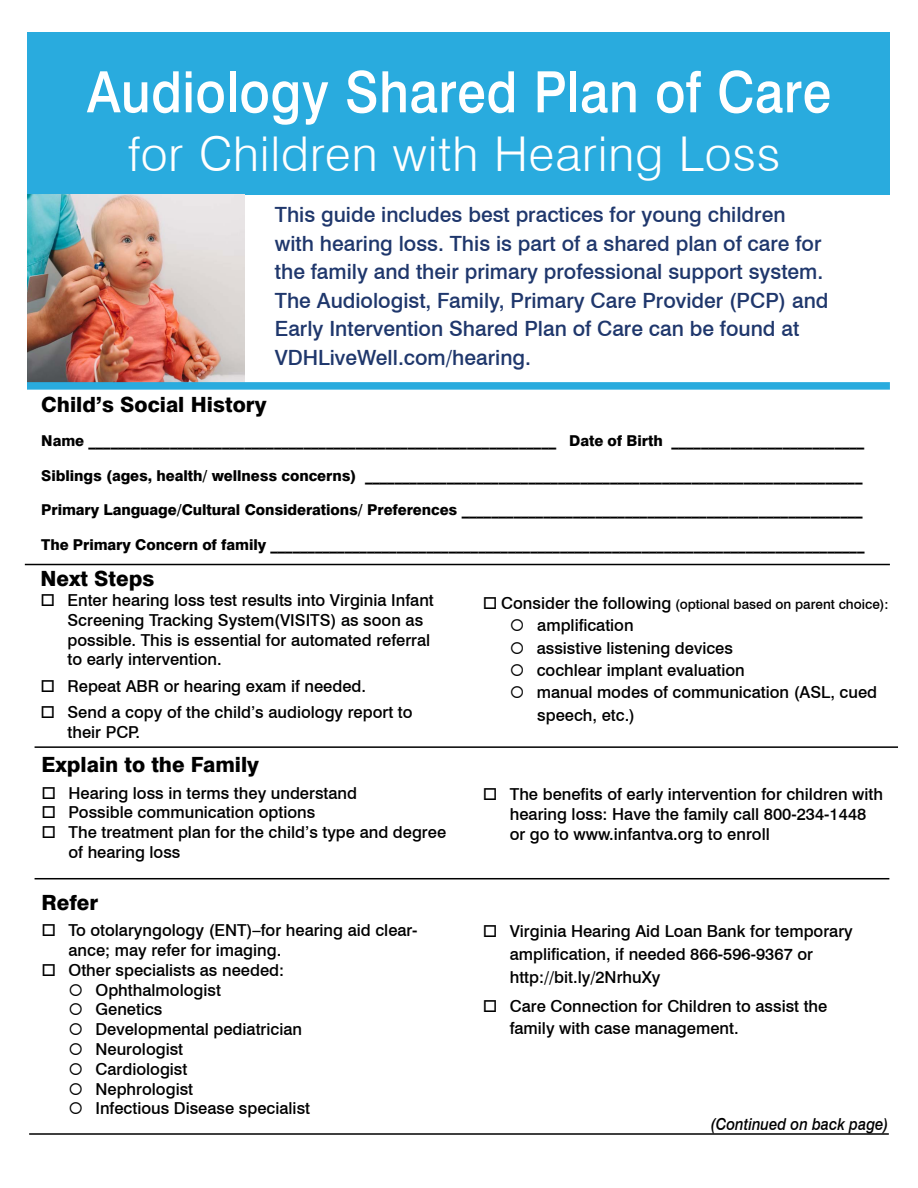
<style>
.page{position:relative;width:918px;height:1188px;background:#fff}
.page>*{position:absolute;margin:0;border:0;box-sizing:border-box;transform-origin:0 0}
.t1{font:500 57px "Swiss 721 BT";letter-spacing:.01em;color:#fff;scale:.9 1}
.t2{font:300 48px "Swiss 721 BT";letter-spacing:.02em;color:#fff}
.t3{font:500 21px/28.5px "Swiss 721 BT";color:#1f376c}
.t4{font:800 21px "Swiss 721 BT";color:#000}
.t5{font:500 16.5px/19.8px "Swiss 721 BT";color:#000}
.t6{font:italic 500 16.5px "Swiss 721 BT";color:#000;scale:.9 1}
.t7{font:800 15px "Swiss 721 BT";letter-spacing:-.005em;color:#000}
.t8{font:500 13.5px "Swiss 721 BT";color:#000}
.s1{font-size:16.5px}
</style>
<div class="page">
<div style="left:27px;top:32px;width:863px;height:162px;background:#29abde"></div>
<img style="left:27px;top:194px;width:218px;height:188px">
<div style="left:27px;top:382px;width:863px;height:8px;background:#29abde"></div>
<hr style="left:25px;top:564px;width:865px;height:1px;background:#000">
<hr style="left:35px;top:746px;width:863px;height:2px;background:#000">
<hr style="left:35px;top:878px;width:854px;height:1px;background:#000">
<hr style="left:29px;top:1133px;width:860px;height:2px;background:#000">
<h1 class="t1" style="left:87px;top:57px;width:829px">Audiology Shared Plan of Care</h1>
<h2 class="t2" style="left:128px;top:125px;width:654px">for Children with Hearing Loss</h2>
<p class="t3" style="left:275px;top:200px;width:555px">This guide includes best practices for young children with hearing loss. This is part of a shared plan of care for the family and their primary professional support system.<br>The Audiologist, Family, Primary Care Provider (PCP) and Early Intervention Shared Plan of Care can be found at VDHLiveWell.com/hearing.</p>
<p class="t4" style="left:41px;top:392px;width:227px">Child’s Social History</p>
<p class="t7" style="left:41px;top:432px;width:825px">Name _______________________________________________________________ Date of Birth __________________________</p>
<p class="t7" style="left:41px;top:466px;width:823px">Siblings (ages, health/ wellness concerns) ___________________________________________________________________</p>
<p class="t7" style="left:41px;top:501px;width:823px">Primary Language/Cultural Considerations/ Preferences ______________________________________________________</p>
<p class="t7" style="left:41px;top:535px;width:825px">The Primary Concern of family ________________________________________________________________________________</p>
<p class="t4" style="left:40px;top:566px;width:116px">Next Steps</p>
<p class="t5" style="left:67px;top:590px;width:368px;text-indent:-27px">□ Enter hearing loss test results into Virginia Infant Screening Tracking System(VISITS) as soon as possible. This is essential for automated referral to early intervention.</p>
<p class="t5" style="left:40px;top:676px;width:327px">□ Repeat ABR or hearing exam if needed.</p>
<p class="t5" style="left:67px;top:702px;width:347px;text-indent:-27px">□ Send a copy of the child’s audiology report to their PCP.</p>
<p class="t4" style="left:42px;top:752px;width:219px">Explain to the Family</p>
<p class="t5" style="left:42px;top:783px;width:317px">□ Hearing loss in terms they understand</p>
<p class="t5" style="left:42px;top:803px;width:275px">□ Possible communication options</p>
<p class="t5" style="left:69px;top:822px;width:379px;text-indent:-27px">□ The treatment plan for the child’s type and degree of hearing loss</p>
<p class="t4" style="left:42px;top:889px;width:58px">Refer</p>
<p class="t5" style="left:69px;top:920px;width:350px;text-indent:-27px">□ To otolaryngology (ENT)–for hearing aid clear&shy;ance; may refer for imaging.</p>
<p class="t5" style="left:42px;top:960px;width:244px">□ Other specialists as needed:</p>
<p class="t5" style="left:69px;top:980px;width:154px">○ Ophthalmologist</p>
<p class="t5" style="left:69px;top:1000px;width:96px">○ Genetics</p>
<p class="t5" style="left:68px;top:1019px;width:235px">○ Developmental pediatrician</p>
<p class="t5" style="left:68px;top:1039px;width:116px">○ Neurologist</p>
<p class="t5" style="left:68px;top:1059px;width:120px">○ Cardiologist</p>
<p class="t5" style="left:68px;top:1079px;width:126px">○ Nephrologist</p>
<p class="t5" style="left:68px;top:1099px;width:243px">○ Infectious Disease specialist</p>
<p class="t8" style="left:483px;top:596px;width:407px">□ <span class="s1">Consider the following</span> (optional based on parent choice):</p>
<p class="t5" style="left:510px;top:615px;width:125px">○ amplification</p>
<p class="t5" style="left:510px;top:638px;width:225px">○ assistive listening devices</p>
<p class="t5" style="left:510px;top:660px;width:237px">○ cochlear implant evaluation</p>
<p class="t5" style="left:537px;top:681px;width:341px;line-height:22.5px;text-indent:-27px">○ manual modes of communication (ASL, cued speech, etc.)</p>
<p class="t5" style="left:510px;top:784px;width:375px;text-indent:-27px">□ The benefits of early intervention for children with hearing loss: Have the family call 800-234-1448 or go to www.infantva.org to enroll</p>
<p class="t5" style="left:510px;top:920px;width:345px;line-height:22.8px;text-indent:-27px">□ Virginia Hearing Aid Loan Bank for temporary amplification, if needed 866-596-9367 or http://bit.ly/2NrhuXy</p>
<p class="t5" style="left:510px;top:994px;width:319px;line-height:22.8px;text-indent:-27px">□ Care Connection for Children to assist the family with case management.</p>
<p class="t6" style="left:711px;top:1114px;width:199px">(Continued on back page)</p>
</div>
